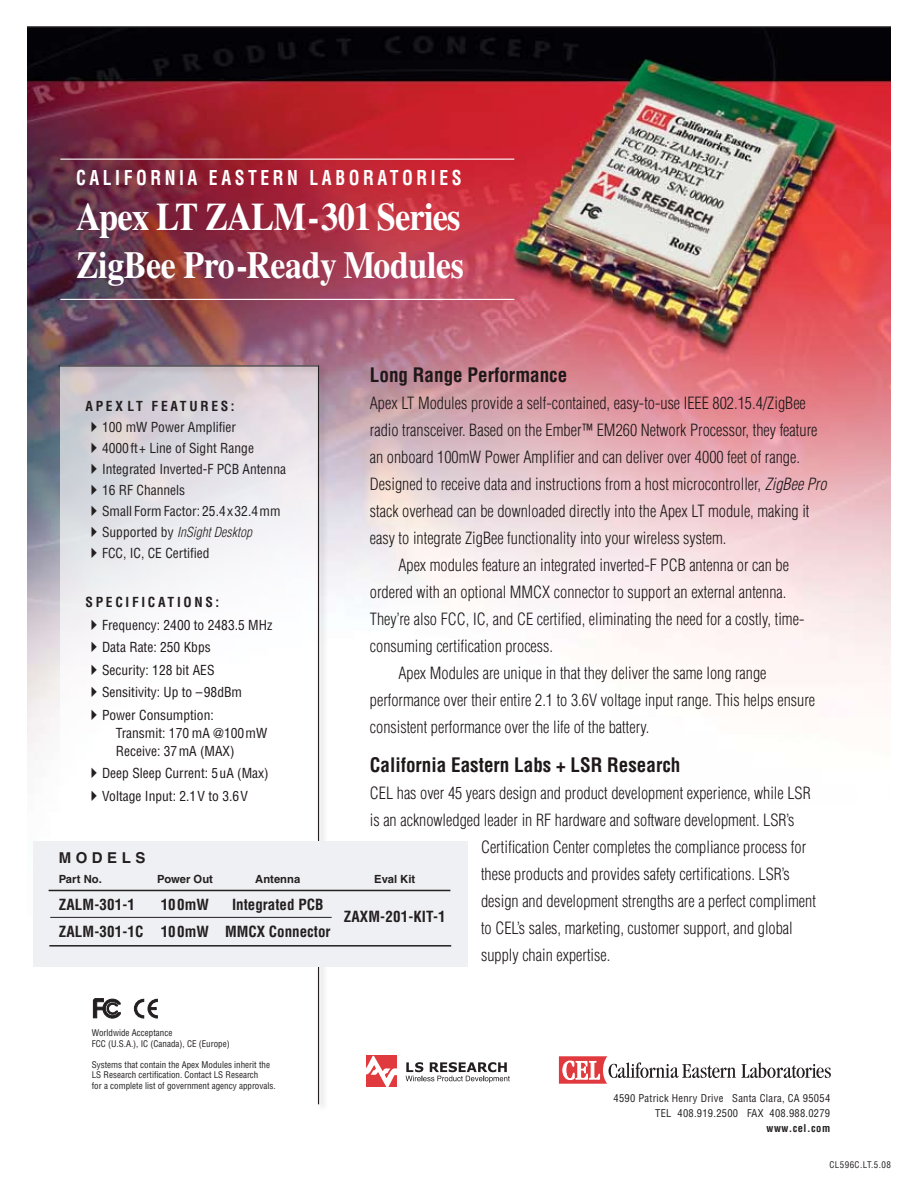
<style>
.page{position:relative;width:918px;height:1188px;background:#fff}
.page>*{position:absolute;margin:0;border:0;box-sizing:border-box;transform-origin:0 0}
.t1{font:700 39px "Times";letter-spacing:-.025em;color:#fff;scale:.88 1}
.t2{font:700 38.1px "Times";letter-spacing:-.01em;color:#fff;scale:.88 1}
.t3{font:700 condensed 19.95px "Helvetica";letter-spacing:.2em;color:#fff;scale:.88 1}
.t4{font:700 condensed 19.5px "Helvetica";color:#1e1819}
.t5{font:300 condensed 16.5px "Helvetica";color:#1e1819}
.t6{font:700 condensed 15px "Helvetica";color:#231f20}
.t7{font:700 15px "Helvetica";letter-spacing:.3em;color:#231f20}
.t8{font:condensed 13.5px/18px "Helvetica";color:#1e1819}
.t9{font:condensed 13.5px "Helvetica";color:#231f20}
.t10{font:700 condensed 13.5px "Helvetica";letter-spacing:.2em;color:#231f20}
.t11{font:italic 300 condensed 13.5px "Helvetica";color:#231f20}
.t12{font:700 11.25px "Helvetica";color:#231f20}
.t13{font:condensed 10.5px/15px "Helvetica";letter-spacing:.025em;color:#231f20;text-align:right}
.t14{font:700 condensed 10.5px "Helvetica";letter-spacing:.05em;color:#231f20}
.t15{font:condensed 9px/10.5px "Helvetica";color:#231f20}
.t16{font:condensed 9px "Helvetica";letter-spacing:.05em;color:#231f20}
.s1{font-style:italic}
.s2{font-weight:400;font-style:normal}
.s3{color:#231f20}
</style>
<div class="page">
<img style="left:27px;top:28px;width:864px;height:1056px">
<hr style="left:27px;top:26px;width:864px;height:2px;background:#231f20">
<div style="left:56px;top:362px;width:272px;height:751px;background:#231f20;opacity:.45"></div>
<svg style="left:57px;top:365px;width:263px;height:740px"></svg>
<hr style="left:60px;top:299px;width:454px;height:1px;background:#fff">
<hr style="left:60px;top:159px;width:454px;height:1px;background:#fff">
<svg style="left:406px;top:1062px;width:104px;height:21px"></svg>
<svg style="left:366px;top:1056px;width:31px;height:31px"></svg>
<svg style="left:559px;top:1056px;width:272px;height:28px"></svg>
<svg style="left:93px;top:998px;width:28px;height:20px"></svg>
<svg style="left:134px;top:999px;width:24px;height:19px"></svg>
<div style="left:33px;top:842px;width:435px;height:126px;background:#eff0f3"></div>
<hr style="left:49px;top:890px;width:401px;height:1px;background:#231f20">
<hr style="left:49px;top:945px;width:402px;height:2px;background:#231f20">
<hr style="left:50px;top:917px;width:282px;height:1px;background:#231f20">
<p class="t3" style="left:76px;top:166px;width:438px">CALIFORNIA EASTER N LABOR ATOR IES</p>
<h1 class="t1" style="left:76px;top:194px;width:439px">Apex LT ZALM-301 Series</h1>
<h2 class="t2" style="left:76px;top:243px;width:442px">ZigBee Pro-Ready Modules</h2>
<p class="t4" style="left:370px;top:363px;width:199px">Long Range Performance</p>
<p class="t5" style="left:370px;top:394px;width:438px">Apex LT Modules provide a self-contained, easy-to-use IEEE 802.15.4/ZigBee</p>
<p class="t5" style="left:370px;top:421px;width:449px">radio transceiver. Based on the Ember™ EM260 Network Processor, they feature</p>
<p class="t5" style="left:370px;top:448px;width:432px">an onboard 100mW Power Amplifier and can deliver over 4000 feet of range.</p>
<p class="t5" style="left:370px;top:475px;width:458px">Designed to receive data and instructions from a host microcontroller, <span class="s1">ZigBee Pro</span></p>
<p class="t5" style="left:370px;top:502px;width:441px">stack overhead can be downloaded directly into the Apex LT module, making it</p>
<p class="t5" style="left:370px;top:529px;width:358px">easy to integrate ZigBee functionality into your wireless system.</p>
<p class="t5" style="left:398px;top:556px;width:392px">Apex modules feature an integrated inverted-F PCB antenna or can be</p>
<p class="t5" style="left:370px;top:583px;width:418px">ordered with an optional MMCX connector to support an external antenna.</p>
<p class="t5" style="left:370px;top:610px;width:436px">They’re also FCC, IC, and CE certified, eliminating the need for a costly, time-</p>
<p class="t5" style="left:370px;top:637px;width:185px">consuming certification process.</p>
<p class="t5" style="left:398px;top:664px;width:370px">Apex Modules are unique in that they deliver the same long range</p>
<p class="t5" style="left:370px;top:691px;width:447px">performance over their entire 2.1 to 3.6V voltage input range. This helps ensure</p>
<p class="t5" style="left:370px;top:718px;width:281px">consistent performance over the life of the battery.</p>
<p class="t4" style="left:370px;top:753px;width:312px">California Eastern Labs + LSR Research</p>
<p class="t5" style="left:370px;top:784px;width:442px">CEL has over 45 years design and product development experience, while LSR</p>
<p class="t5" style="left:370px;top:811px;width:426px">is an acknowledged leader in RF hardware and software development. LSR’s</p>
<p class="t5" style="left:481px;top:838px;width:327px">Certification Center completes the compliance process for</p>
<p class="t5" style="left:481px;top:865px;width:310px">these products and provides safety certifications. LSR’s</p>
<p class="t5" style="left:481px;top:892px;width:336px">design and development strengths are a perfect compliment</p>
<p class="t5" style="left:481px;top:919px;width:313px">to CEL’s sales, marketing, customer support, and global</p>
<p class="t5" style="left:481px;top:946px;width:131px">supply chain expertise.</p>
<p class="t10" style="left:86px;top:398px;width:85px">APEX LT Feat</p>
<p class="t10" style="left:189px;top:398px;width:47px">ures:</p>
<p class="t9" style="left:86px;top:419px;width:152px">✔100 mW Power Amplifier</p>
<p class="t9" style="left:86px;top:440px;width:170px">✔4000ft+ Line of Sight Range</p>
<p class="t9" style="left:86px;top:461px;width:202px">✔Integrated Inverted-F PCB Antenna</p>
<p class="t9" style="left:86px;top:482px;width:101px">✔16 RF Channels</p>
<p class="t9" style="left:86px;top:503px;width:196px">✔Small Form Factor: 25.4x32.4mm</p>
<p class="t11" style="left:86px;top:524px;width:168px">✔<span class="s2">Supported by</span> InSight Desktop</p>
<p class="t9" style="left:86px;top:545px;width:126px">✔FCC, IC, CE Certified</p>
<p class="t10" style="left:86px;top:594px;width:135px">SPECIFICATIONS:</p>
<p class="t8" style="left:86px;top:615px;width:188px"><span class="s3">✔</span>Frequency: 2400 to 2483.5 MHz</p>
<p class="t8" style="left:86px;top:638px;width:127px"><span class="s3">✔</span>Data Rate: 250 Kbps</p>
<p class="t8" style="left:86px;top:660px;width:130px"><span class="s3">✔</span>Security: 128 bit AES</p>
<p class="t8" style="left:86px;top:683px;width:158px"><span class="s3">✔</span>Sensitivity: Up to –98dBm</p>
<p class="t8" style="left:116px;top:705px;width:153px;text-indent:-30px"><span class="s3">✔</span>Power Consumption:<br>Transmit: 170 mA @100mW<br>Receive: 37mA (MAX)</p>
<p class="t8" style="left:86px;top:764px;width:185px"><span class="s3">✔</span>Deep Sleep Current: 5uA (Max)</p>
<p class="t8" style="left:86px;top:786px;width:164px"><span class="s3">✔</span>Voltage Input: 2.1V to 3.6V</p>
<p class="t7" style="left:59px;top:849px;width:88px">MODELS</p>
<p class="t12" style="left:59px;top:872px;width:45px">Part No.</p>
<p class="t12" style="left:157px;top:872px;width:57px">Power Out</p>
<p class="t12" style="left:255px;top:872px;width:46px">Antenna</p>
<p class="t12" style="left:374px;top:872px;width:43px">Eval Kit</p>
<p class="t6" style="left:59px;top:895px;width:78px">ZALM-301-1</p>
<p class="t6" style="left:161px;top:895px;width:50px">100mW</p>
<p class="t6" style="left:232px;top:895px;width:93px">Integrated PCB</p>
<p class="t6" style="left:344px;top:907px;width:103px">ZAXM-201-KIT-1</p>
<p class="t6" style="left:59px;top:922px;width:273px">ZALM-301-1C 100mW MMCX Connector</p>
<p class="t15" style="left:92px;top:1027px;width:139px">Worldwide Acceptance<br>FCC (U.S.A.), IC (Canada), CE (Europe)</p>
<p class="t15" style="left:92px;top:1059px;width:185px">Systems that contain the Apex Modules inherit the<br>LS Research certification. Contact LS Research<br>for a complete list of government agency approvals.</p>
<p class="t13" style="left:614px;top:1090px;width:218px">4590 Patrick Henry Drive Santa Clara, CA 95054<br>TEL 408.919.2500 FAX 408.988.0279</p>
<p class="t14" style="left:766px;top:1122px;width:65px">www.cel.com</p>
<p class="t16" style="left:829px;top:1159px;width:63px">CL596C.LT.5.08</p>
</div>
